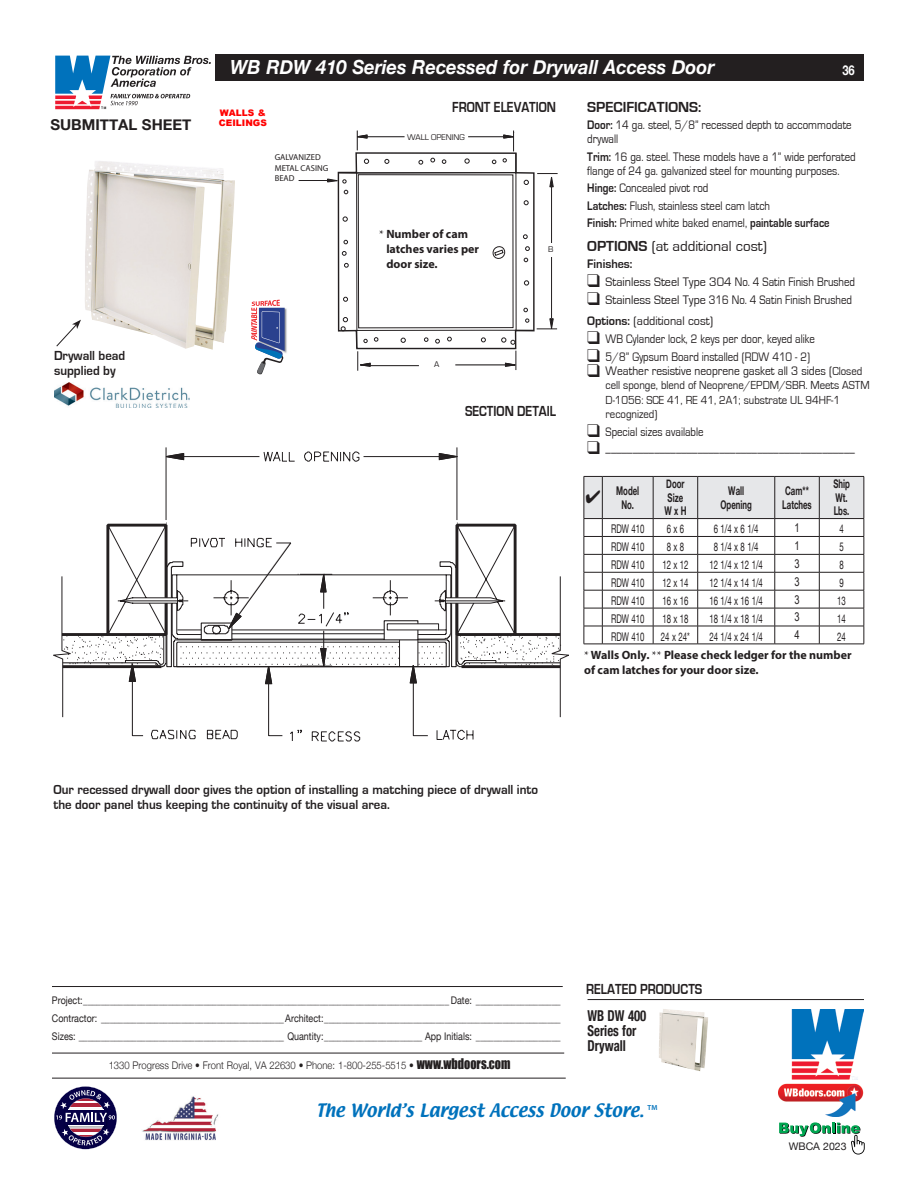
<style>
.page{position:relative;width:918px;height:1188px;background:#fff}
.page>*{position:absolute;margin:0;border:0;box-sizing:border-box;transform-origin:0 0}
.t1{font:italic 700 19.5px "Helvetica Neue";color:#fff;scale:.94 1}
.t2{font:16.05px "Textile";color:#0072bc}
.t3{font:700 15px "Eurostile";color:#231f20;scale:.83 1}
.t4{font:15px "Eurostile";color:#231f20}
.t5{font:700 condensed 15px/15px "Helvetica Neue";color:#231f20;scale:.85 1}
.t6{font:700 15px "Eurostile";color:#231f20}
.t7{font:700 15px "Helvetica Neue";color:#231f20}
.t8{font:700 13.5px/15px "Eurostile";color:#231f20;scale:.95 1}
.t9{font:700 13.5px "Helvetica Neue";color:#fff;scale:.83 1}
.SPECS{font:12.75px/14.2px "Eurostile";color:#231f20;scale:.85 1}
.SPECS-2{font:12.75px "Eurostile";color:#231f20;scale:.95 1}
.SPECS-3{font:12.75px "Eurostile";color:#231f20;scale:.9 1}
.SPECS-4{font:700 12.75px "Eurostile";color:#231f20;scale:.85 1}
.SPECS-5{font:700 12.75px "Eurostile";color:#231f20;scale:.95 1}
.t10{font:12px "Helvetica Neue";color:#231f20;scale:.65 1}
.t11{font:700 12px/15px "Myriad Pro";color:#231f20}
.t12{font:12px/14.2px "Eurostile";color:#231f20;scale:.9 1}
.t13{font:700 12px "Helvetica Neue";color:#231f20;scale:.65 1}
.table_text{font:12px "Arial Narrow";color:#231f20;scale:.95 1}
.t14{font:10.5px "Helvetica Neue";color:#231f20;scale:.85 1}
.t15{font:300 10.5px "Helvetica Neue";color:#231f20;scale:.9 1}
.t16{font:10.5px "Helvetica Neue";color:#231f20}
.t17{font:900 9px "Arial";color:#f00}
.t18{font:8.55px/10.4px "Myriad";color:#231f20}
.t19{font:8.55px "Eurostile";color:#231f20}
.s1{font-family:"Minion Pro";font-weight:400}
.s2{font-weight:700}
.s3{font-weight:400}
.s4{font-size:12px}
.s5{font-family:"Impact";font-weight:400;font-size:13.5px}
</style>
<div class="page">
<img style="left:142px;top:1096px;width:77px;height:45px">
<img style="left:778px;top:1010px;width:86px;height:107px">
<svg style="left:779px;top:1122px;width:86px;height:33px"></svg>
<svg style="left:54px;top:1086px;width:63px;height:63px"></svg>
<hr style="left:68px;top:1110px;width:35px;height:1px;background:#fff">
<hr style="left:68px;top:1126px;width:35px;height:1px;background:#fff">
<svg style="left:53px;top:524px;width:516px;height:194px"></svg>
<svg style="left:514px;top:635px;width:47px;height:32px"></svg>
<svg style="left:151px;top:523px;width:207px;height:219px"></svg>
<svg style="left:63px;top:635px;width:100px;height:47px"></svg>
<hr style="left:132px;top:681px;width:1px;height:55px;background:#231f20">
<hr style="left:268px;top:684px;width:1px;height:52px;background:#231f20">
<svg style="left:269px;top:735px;width:13px;height:1px"></svg>
<svg style="left:153px;top:447px;width:205px;height:128px"></svg>
<svg style="left:181px;top:542px;width:177px;height:143px"></svg>
<svg style="left:358px;top:447px;width:156px;height:295px"></svg>
<hr style="left:299px;top:180px;width:34px;height:1px;background:#231f20">
<svg style="left:327px;top:131px;width:231px;height:240px"></svg>
<img style="left:85px;top:161px;width:150px;height:189px">
<div style="left:215px;top:54px;width:649px;height:27px;background:#231f20"></div>
<svg style="left:55px;top:56px;width:156px;height:53px"></svg>
<hr style="left:52px;top:986px;width:511px;height:1px;background:#231f20">
<hr style="left:52px;top:1078px;width:514px;height:1px;background:#231f20">
<hr style="left:52px;top:1053px;width:512px;height:1px;background:#231f20">
<hr style="left:588px;top:999px;width:276px;height:1px;background:#231f20">
<img style="left:659px;top:1009px;width:49px;height:62px">
<img style="left:285px;top:308px;width:2px;height:45px">
<svg style="left:251px;top:300px;width:34px;height:74px"></svg>
<img style="left:54px;top:382px;width:135px;height:26px">
<svg style="left:56px;top:320px;width:25px;height:27px"></svg>
<svg style="left:584px;top:476px;width:281px;height:169px"></svg>
<p class="t7" style="left:50px;top:113px;width:142px">SUBMITTAL SHEET</p>
<p class="t8" style="left:54px;top:348px;width:77px">Drywall bead supplied by</p>
<p class="t1" style="left:230px;top:52px;width:517px">WB RDW 410 Series Recessed for Drywall Access Door</p>
<p class="t9" style="left:842px;top:59px;width:16px">36</p>
<p class="t17" style="left:220px;top:106px;width:47px">WALLS &amp;</p>
<p class="t17" style="left:219px;top:117px;width:49px">CEILINGS</p>
<p class="t18" style="left:275px;top:153px;width:55px">GALVANIZED<br>METAL CASING<br>BEAD</p>
<p class="t3" style="left:452px;top:99px;width:127px">FRONT ELEVATION</p>
<p class="t19" style="left:407px;top:132px;width:59px">WALL OPENING</p>
<p class="t11" style="left:386px;top:226px;width:94px;text-indent:-7px"><span class="s1">*</span> Number of cam latches varies per door size.</p>
<p class="t19" style="left:434px;top:360px;width:7px">A</p>
<p class="t19" style="left:548px;top:244px;width:7px">B</p>
<p class="t3" style="left:465px;top:402px;width:111px">SECTION DETAIL</p>
<p class="t6" style="left:587px;top:98px;width:115px">SPECIFICATIONS:</p>
<p class="SPECS" style="left:587px;top:118px;width:313px"><span class="s2">Door:</span> 14 ga. steel, 5/8” recessed depth to accommodate drywall</p>
<p class="SPECS" style="left:587px;top:149px;width:317px"><span class="s2">Trim:</span> 16 ga. steel. These models have a 1” wide perforated flange of 24 ga. galvanized steel for mounting purposes.</p>
<p class="SPECS" style="left:587px;top:181px;width:144px"><span class="s2">Hinge:</span> Concealed pivot rod</p>
<p class="SPECS" style="left:587px;top:199px;width:217px"><span class="s2">Latches:</span> Flush, stainless steel cam latch</p>
<p class="SPECS-4" style="left:587px;top:216px;width:287px">Finish: <span class="s3">Primed white baked enamel,</span> paintable surface</p>
<p class="t4" style="left:587px;top:238px;width:181px"><span class="s2">OPTIONS</span> (at additional cost)</p>
<p class="SPECS-5" style="left:587px;top:257px;width:49px">Finishes:</p>
<p class="SPECS-2" style="left:587px;top:275px;width:283px">❑ Stainless Steel Type 304 No. 4 Satin Finish Brushed</p>
<p class="SPECS-2" style="left:587px;top:293px;width:280px">❑ Stainless Steel Type 316 No. 4 Satin Finish Brushed</p>
<p class="SPECS-2" style="left:587px;top:314px;width:134px"><span class="s2">Options:</span> (additional cost)</p>
<p class="SPECS" style="left:587px;top:332px;width:269px">❑ WB Cylander lock, 2 keys per door, keyed alike</p>
<p class="SPECS" style="left:587px;top:350px;width:264px">❑ 5/8” Gypsum Board installed (RDW 410 - 2)</p>
<p class="SPECS-3" style="left:587px;top:364px;width:307px">❑ Weather resistive neoprene gasket all 3 sides (<span class="s4">Closed</span></p>
<p class="t12" style="left:606px;top:379px;width:295px">cell sponge, blend of Neoprene/EPDM/SBR. Meets ASTM<br>D-1056: SCE 41, RE 41, 2A1; substrate UL 94HF-1 recognized)</p>
<p class="SPECS" style="left:587px;top:425px;width:138px">❑ Special sizes available</p>
<p class="SPECS" style="left:587px;top:441px;width:316px">❑ ______________________________________________</p>
<p class="t13" style="left:616px;top:481px;width:37px">Model</p>
<p class="t13" style="left:621px;top:495px;width:21px">No.</p>
<p class="t13" style="left:666px;top:475px;width:30px">Door</p>
<p class="t13" style="left:668px;top:488px;width:25px">Size</p>
<p class="t13" style="left:664px;top:502px;width:36px">W x H</p>
<p class="t13" style="left:728px;top:481px;width:26px">Wall</p>
<p class="t13" style="left:721px;top:495px;width:50px">Opening</p>
<p class="t13" style="left:785px;top:481px;width:38px">Cam**</p>
<p class="t13" style="left:782px;top:495px;width:47px">Latches</p>
<p class="t13" style="left:833px;top:475px;width:27px">Ship</p>
<p class="t13" style="left:835px;top:488px;width:20px">Wt.</p>
<p class="t13" style="left:834px;top:502px;width:26px">Lbs.</p>
<p class="t10" style="left:611px;top:520px;width:53px">RDW 410</p>
<p class="t10" style="left:667px;top:520px;width:28px">6 x 6</p>
<p class="t10" style="left:714px;top:520px;width:70px">6 1/4 x 6 1/4</p>
<p class="table_text" style="left:794px;top:519px;width:7px">1</p>
<p class="t10" style="left:839px;top:520px;width:8px">4</p>
<p class="t10" style="left:611px;top:538px;width:53px">RDW 410</p>
<p class="t10" style="left:667px;top:538px;width:28px">8 x 8</p>
<p class="t10" style="left:714px;top:538px;width:70px">8 1/4 x 8 1/4</p>
<p class="table_text" style="left:794px;top:537px;width:7px">1</p>
<p class="t10" style="left:839px;top:538px;width:8px">5</p>
<p class="t10" style="left:611px;top:556px;width:53px">RDW 410</p>
<p class="t10" style="left:662px;top:556px;width:42px">12 x 12</p>
<p class="t10" style="left:710px;top:556px;width:84px">12 1/4 x 12 1/4</p>
<p class="table_text" style="left:794px;top:555px;width:7px">3</p>
<p class="t10" style="left:839px;top:556px;width:8px">8</p>
<p class="t10" style="left:611px;top:574px;width:53px">RDW 410</p>
<p class="t10" style="left:662px;top:574px;width:42px">12 x 14</p>
<p class="t10" style="left:710px;top:574px;width:84px">12 1/4 x 14 1/4</p>
<p class="table_text" style="left:794px;top:573px;width:7px">3</p>
<p class="t10" style="left:839px;top:574px;width:8px">9</p>
<p class="t10" style="left:611px;top:592px;width:53px">RDW 410</p>
<p class="t10" style="left:662px;top:592px;width:42px">16 x 16</p>
<p class="t10" style="left:710px;top:592px;width:84px">16 1/4 x 16 1/4</p>
<p class="table_text" style="left:794px;top:590px;width:7px">3</p>
<p class="t10" style="left:837px;top:592px;width:15px">13</p>
<p class="t10" style="left:611px;top:610px;width:53px">RDW 410</p>
<p class="t10" style="left:662px;top:610px;width:42px">18 x 18</p>
<p class="t10" style="left:710px;top:610px;width:84px">18 1/4 x 18 1/4</p>
<p class="table_text" style="left:794px;top:608px;width:7px">3</p>
<p class="t10" style="left:837px;top:610px;width:15px">14</p>
<p class="t10" style="left:611px;top:628px;width:53px">RDW 410</p>
<p class="t10" style="left:661px;top:628px;width:46px">24 x 24*</p>
<p class="t10" style="left:710px;top:628px;width:84px">24 1/4 x 24 1/4</p>
<p class="table_text" style="left:794px;top:626px;width:7px">4</p>
<p class="t10" style="left:837px;top:628px;width:15px">24</p>
<p class="t11" style="left:584px;top:647px;width:269px"><span class="s1">*</span> Walls Only. <span class="s1">**</span> Please check ledger for the number of cam latches for your door size.</p>
<p class="t8" style="left:53px;top:783px;width:512px">Our recessed drywall door gives the option of installing a matching piece of drywall into the door panel thus keeping the continuity of the visual area.</p>
<p class="t14" style="left:52px;top:993px;width:600px">Project:__________________________________________________________________________________ Date: ___________________</p>
<p class="t14" style="left:52px;top:1011px;width:600px">Contractor: _________________________________________Architect:_____________________________________________________</p>
<p class="t14" style="left:52px;top:1029px;width:600px">Sizes: ______________________________________________ Quantity:______________________ App Initials: ___________________</p>
<p class="t15" style="left:109px;top:1057px;width:448px">1330 Progress Drive • Front Royal, VA 22630 • Phone: 1-800-255-5515 • <span class="s5">www.wbdoors.com</span></p>
<p class="t3" style="left:586px;top:981px;width:141px">RELATED PRODUCTS</p>
<p class="t5" style="left:588px;top:1007px;width:71px">WB DW 400<br>Series for<br>Drywall</p>
<p class="t2" style="left:316px;top:1099px;width:343px">The World’s Largest Access Door Store. <sup>TM</sup></p>
<p class="t16" style="left:789px;top:1139px;width:59px">WBCA 2023</p>
</div>
